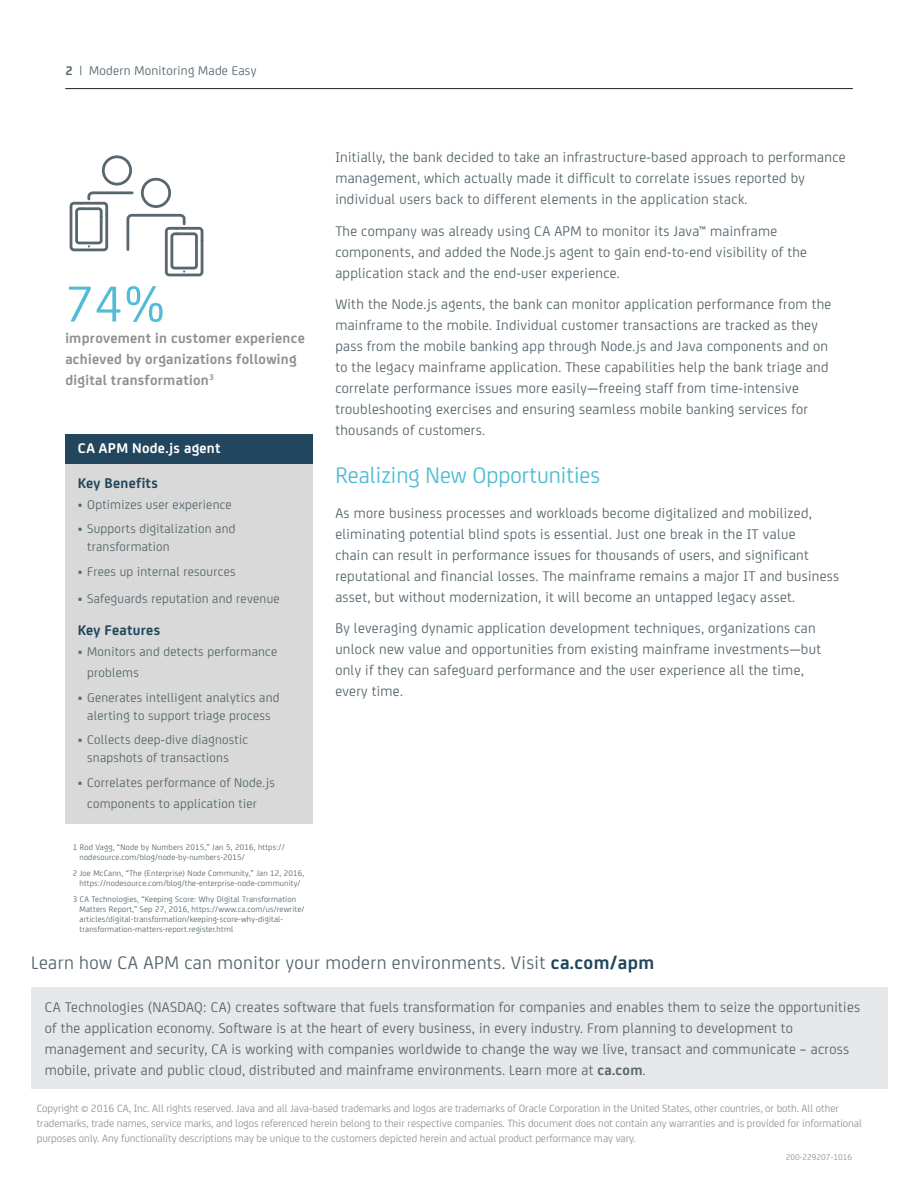
<style>
.page{position:relative;width:918px;height:1188px;background:#fff}
.page>*{position:absolute;margin:0;border:0;box-sizing:border-box;transform-origin:0 0}
.t1{font:54px "CA Sans";color:#51bcd5}
.t2{font:24px "CA Sans";color:#51bcd5}
.t3{font:19.5px "CA Sans";letter-spacing:.02em;color:#57676d}
.t4{font:15px/21px "CA Sans";letter-spacing:.02em;color:#57676d}
.t5{font:700 15px/21px "CA Sans";letter-spacing:.02em;color:#938f8c}
.t6{font:700 15px "CA Sans";letter-spacing:.02em;color:#21465e}
.t7{font:700 15px "CA Sans";letter-spacing:.02em;color:#fff}
.t8{font:13.5px/18px "CA Sans";letter-spacing:.02em;color:#57676d}
.t9{font:11.25px/15px "CA Sans";color:#939598}
.t10{font:9px "CA Sans";color:#939598}
.t11{font:8.7px/9.8px "CA Sans";letter-spacing:.02em;color:#57676d}
.s1{font-weight:700}
.s2{font-weight:700;color:#20455d}
</style>
<div class="page">
<hr style="left:65px;top:88px;width:788px;height:1px;background:#231f20">
<div style="left:65px;top:434px;width:248px;height:390px;background:#d8d9d8"></div>
<div style="left:65px;top:434px;width:248px;height:29px;background:#21465e"></div>
<div style="left:141px;top:178px;width:30px;height:30px;border:3px solid #58676d;border-radius:50%"></div>
<div style="left:102px;top:155px;width:30px;height:31px;border:3px solid #58676d;border-radius:50%"></div>
<svg style="left:70px;top:190px;width:134px;height:87px"></svg>
<div style="left:31px;top:987px;width:856px;height:102px;background:#e6e7e9"></div>
<p class="t8" style="left:65px;top:63px;width:193px"><span class="s1">2</span> | Modern Monitoring Made Easy</p>
<h1 class="t1" style="left:65px;top:284px;width:102px">74%</h1>
<p class="t5" style="left:65px;top:328px;width:241px">improvement in customer experience achieved by organizations following digital transformation<sup>3</sup></p>
<p class="t7" style="left:78px;top:443px;width:144px">CA APM Node.js agent</p>
<p class="t6" style="left:78px;top:477px;width:82px">Key Benefits</p>
<p class="t8" style="left:78px;top:497px;width:155px">• Optimizes user experience</p>
<p class="t8" style="left:87px;top:521px;width:150px;text-indent:-9px">• Supports digitalization and transformation</p>
<p class="t8" style="left:78px;top:563px;width:159px">• Frees up internal resources</p>
<p class="t8" style="left:78px;top:591px;width:203px">• Safeguards reputation and revenue</p>
<p class="t6" style="left:78px;top:625px;width:84px">Key Features</p>
<p class="t8" style="left:87px;top:642px;width:192px;line-height:21px;text-indent:-9px">• Monitors and detects performance problems</p>
<p class="t8" style="left:78px;top:689px;width:203px;text-align:center">• Generates intelligent analytics and alerting to support triage process</p>
<p class="t8" style="left:87px;top:732px;width:162px;text-indent:-9px">• Collects deep-dive diagnostic snapshots of transactions</p>
<p class="t8" style="left:87px;top:773px;width:189px;line-height:21px;text-indent:-9px">• Correlates performance of Node.js components to application tier</p>
<p class="t11" style="left:79px;top:843px;width:207px;text-indent:-7px">1 Rod Vagg, “Node by Numbers 2015,” Jan 5, 2016, https:// nodesource.com/blog/node-by-numbers-2015/</p>
<p class="t11" style="left:73px;top:869px;width:233px;text-align:center">2 Joe McCann, “The (Enterprise) Node Community,” Jan 12, 2016, https://nodesource.com/blog/the-enterprise-node-community/</p>
<p class="t11" style="left:79px;top:895px;width:226px;text-indent:-7px">3 CA Technologies, “Keeping Score: Why Digital Transformation Matters Report,” Sep 27, 2016, https://www.ca.com/us/rewrite/ articles/digital-transformation/keeping-score-why-digital&shy;transformation-matters-report.register.html</p>
<p class="t4" style="left:335px;top:148px;width:512px">Initially, the bank decided to take an infrastructure-based approach to performance management, which actually made it difficult to correlate issues reported by individual users back to different elements in the application stack.</p>
<p class="t4" style="left:335px;top:222px;width:473px">The company was already using CA APM to monitor its Java™ mainframe components, and added the Node.js agent to gain end-to-end visibility of the application stack and the end-user experience.</p>
<p class="t4" style="left:335px;top:295px;width:498px">With the Node.js agents, the bank can monitor application performance from the mainframe to the mobile. Individual customer transactions are tracked as they pass from the mobile banking app through Node.js and Java components and on to the legacy mainframe application. These capabilities help the bank triage and correlate performance issues more easily—freeing staff from time-intensive troubleshooting exercises and ensuring seamless mobile banking services for thousands of customers.</p>
<h2 class="t2" style="left:335px;top:467px;width:266px">Realizing New Opportunities</h2>
<p class="t4" style="left:335px;top:504px;width:505px">As more business processes and workloads become digitalized and mobilized, eliminating potential blind spots is essential. Just one break in the IT value<br>chain can result in performance issues for thousands of users, and significant reputational and financial losses. The mainframe remains a major IT and business asset, but without modernization, it will become an untapped legacy asset.</p>
<p class="t4" style="left:335px;top:619px;width:487px">By leveraging dynamic application development techniques, organizations can unlock new value and opportunities from existing mainframe investments—but only if they can safeguard performance and the user experience all the time, every time.</p>
<h3 class="t3" style="left:31px;top:955px;width:624px">Learn how CA APM can monitor your modern environments. Visit <span class="s2">ca.com/apm</span></h3>
<p class="t4" style="left:45px;top:998px;width:817px">CA Technologies (NASDAQ: CA) creates software that fuels transformation for companies and enables them to seize the opportunities of the application economy. Software is at the heart of every business, in every industry. From planning to development to management and security, CA is working with companies worldwide to change the way we live, transact and communicate – across mobile, private and public cloud, distributed and mainframe environments. Learn more at <span class="s1">ca.com</span>.</p>
<p class="t9" style="left:37px;top:1102px;width:827px">Copyright © 2016 CA, Inc. All rights reserved. Java and all Java-based trademarks and logos are trademarks of Oracle Corporation in the United States, other countries, or both. All other trademarks, trade names, service marks, and logos referenced herein belong to their respective companies. This document does not contain any warranties and is provided for informational purposes only. Any functionality descriptions may be unique to the customers depicted herein and actual product performance may vary.</p>
<p class="t10" style="left:786px;top:1154px;width:68px">200-229207-1016</p>
</div>
